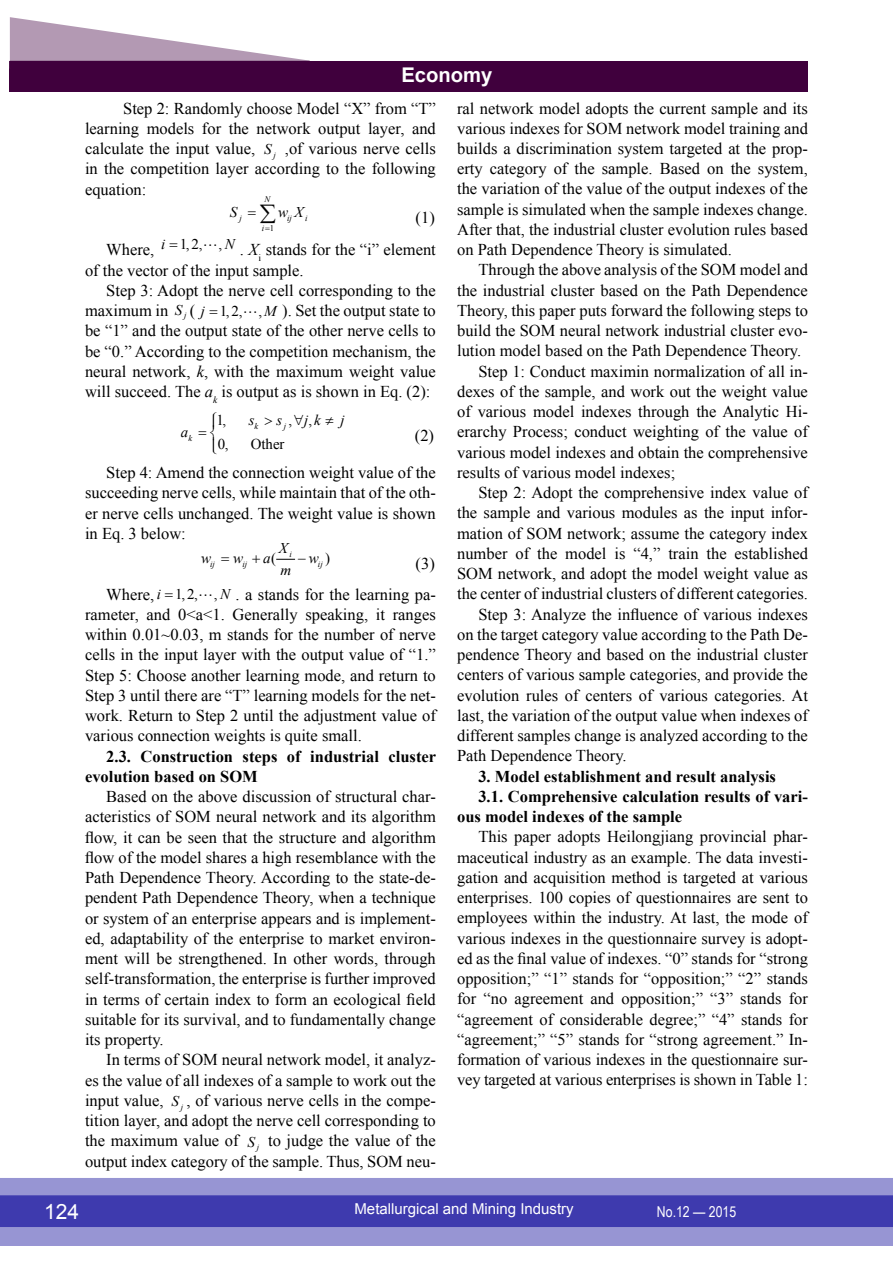
<style>
.page{position:relative;width:893px;height:1263px;background:#fff}
.page>*{position:absolute;margin:0;border:0;box-sizing:border-box;transform-origin:0 0}
.t1{font:21px "Arial";color:#fff}
.t2{font:700 20.25px "Arial";color:#fff}
.t3{font:16.5px/20.2px "Times New Roman";color:#000;text-align:justify}
.t4{font:700 16.5px/20.2px "Times New Roman";color:#000}
.t5{font:15px "Arial";color:#fff}
.t6{font:15px "Times New Roman";color:#000}
.t7{font:15px "Arial Narrow";color:#fff}
.t8{font:italic 15px "Times New Roman";color:#000}
.t9{font:italic 14.85px "Times New Roman";color:#000}
.t10{font:italic 8.7px "Times New Roman";color:#000}
.t11{font:italic 8.55px "Times New Roman";letter-spacing:.005em;color:#000}
.t12{font:8.55px "Times New Roman";color:#000}
.s1{font-style:italic;font-size:14.85px}
.s2{font-style:italic}
.s3{font-size:15px}
.s4{font-style:normal;font-size:16.5px}
.s5{font-style:normal}
.s6{font-size:14.85px}
</style>
<div class="page">
<div style="left:0;top:1178px;width:893px;height:68px;background:#9795d3"></div>
<div style="left:0;top:1195px;width:893px;height:32px;background:#3e3aae;border:2px solid #3e3aae"></div>
<div style="left:10px;top:61px;width:798px;height:30px;background:#40003d"></div>
<svg style="left:10px;top:17px;width:300px;height:44px"></svg>
<svg style="left:277px;top:559px;width:18px;height:1px"></svg>
<p class="t2" style="left:401px;top:61px;width:93px">Economy</p>
<p class="t3" style="left:85px;top:98px;width:352px;text-indent:38px">Step 2: Randomly choose Model “X” from “T” learning models for the network output layer, and calculate the input value, <sub>j</sub></p>
<p class="t3" style="left:457px;top:98px;width:352px">ral network model adopts the current sample and its various indexes for SOM network model training and builds a discrimination system targeted at the prop&shy;erty category of the sample. Based on the system, the variation of the value of the output indexes of the sample is simulated when the sample indexes change.<br>After that, the industrial cluster evolution rules based on Path Dependence Theory is simulated.</p>
<p class="t3" style="left:478px;top:260px;width:331px">Through the above analysis of the SOM model and</p>
<p class="t3" style="left:457px;top:280px;width:352px">the industrial cluster based on the Path Dependence</p>
<p class="t3" style="left:457px;top:300px;width:352px">Theory, this paper puts forward the following steps to</p>
<p class="t3" style="left:457px;top:320px;width:352px">build the SOM neural network industrial cluster evo-</p>
<p class="t3" style="left:457px;top:341px;width:346px">lution model based on the Path Dependence Theory.</p>
<p class="t3" style="left:478px;top:361px;width:331px">Step 1: Conduct maximin normalization of all in-</p>
<p class="t3" style="left:457px;top:381px;width:352px">dexes of the sample, and work out the weight value</p>
<p class="t3" style="left:457px;top:401px;width:352px">of various model indexes through the Analytic Hi-</p>
<p class="t3" style="left:457px;top:422px;width:352px">erarchy Process; conduct weighting of the value of</p>
<p class="t3" style="left:457px;top:442px;width:352px">various model indexes and obtain the comprehensive</p>
<p class="t3" style="left:457px;top:462px;width:220px">results of various model indexes;</p>
<p class="t3" style="left:478px;top:482px;width:331px">Step 2: Adopt the comprehensive index value of</p>
<p class="t3" style="left:457px;top:502px;width:352px">the sample and various modules as the input infor-</p>
<p class="t3" style="left:457px;top:523px;width:352px">mation of SOM network; assume the category index</p>
<p class="t3" style="left:457px;top:543px;width:352px">number of the model is “4,” train the established</p>
<p class="t3" style="left:457px;top:563px;width:352px">SOM network, and adopt the model weight value as</p>
<p class="t3" style="left:457px;top:583px;width:352px">the center of industrial clusters of different categories.</p>
<p class="t3" style="left:478px;top:604px;width:331px">Step 3: Analyze the influence of various indexes</p>
<p class="t3" style="left:457px;top:624px;width:352px">on the target category value according to the Path De-</p>
<p class="t3" style="left:457px;top:644px;width:352px">pendence Theory and based on the industrial cluster</p>
<p class="t3" style="left:457px;top:664px;width:352px">centers of various sample categories, and provide the</p>
<p class="t3" style="left:457px;top:685px;width:352px">evolution rules of centers of various categories. At</p>
<p class="t3" style="left:457px;top:705px;width:352px">last, the variation of the output value when indexes of</p>
<p class="t3" style="left:457px;top:725px;width:352px">different samples change is analyzed according to the</p>
<p class="t3" style="left:457px;top:745px;width:171px">Path Dependence Theory.</p>
<p class="t4" style="left:478px;top:766px;width:299px">3. Model establishment and result analysis</p>
<p class="t4" style="left:478px;top:786px;width:331px">3.1. Comprehensive calculation results of vari-</p>
<p class="t4" style="left:457px;top:806px;width:227px">ous model indexes of the sample</p>
<p class="t3" style="left:457px;top:826px;width:352px;text-indent:21px">This paper adopts Heilongjiang provincial phar&shy;maceutical industry as an example. The data investi&shy;gation and acquisition method is targeted at various enterprises. 100 copies of questionnaires are sent to employees within the industry. At last, the mode of various indexes in the questionnaire survey is adopt&shy;ed as the final value of indexes. “0” stands for “strong opposition;” “1” stands for “opposition;” “2” stands for “no agreement and opposition;” “3” stands for “agreement of considerable degree;” “4” stands for “agreement;” “5” stands for “strong agreement.” In&shy;formation of various indexes in the questionnaire sur&shy;vey targeted at various enterprises is shown in Table 1:</p>
<p class="t3" style="left:85px;top:138px;width:352px;text-indent:179px"><span class="s1">S</span> ,of various nerve cells in the competition layer according to the following equation:</p>
<p class="t12" style="left:270px;top:223px;width:6px">1</p>
<p class="t11" style="left:265px;top:193px;width:7px">N</p>
<p class="t9" style="left:230px;top:202px;width:9px">S</p>
<p class="t9" style="left:278px;top:202px;width:27px">w X</p>
<p class="t3" style="left:416px;top:207px;width:21px">(1)</p>
<p class="t11" style="left:239px;top:212px;width:4px">j</p>
<p class="t11" style="left:287px;top:212px;width:6px">ij</p>
<p class="t11" style="left:305px;top:212px;width:4px">i</p>
<p class="t11" style="left:262px;top:222px;width:4px">i</p>
<p class="t3" style="left:85px;top:239px;width:352px;text-indent:95px"><sup>1,</sup> <sup>2,</sup> <sup>,</sup> . <span class="s2">X</span><sub>i</sub> stands for the “i” element of the vector of the input sample.</p>
<p class="t3" style="left:85px;top:280px;width:352px;text-indent:21px">Step 3: Adopt the nerve cell corresponding to the maximum in <sub>j</sub></p>
<p class="t3" style="left:106px;top:239px;width:61px">Where, <sup>i</sup></p>
<p class="t9" style="left:225px;top:234px;width:12px">N</p>
<p class="t3" style="left:85px;top:300px;width:352px;text-indent:135px"><span class="s3">1, 2, ,</span> ). Set the output state to be “1” and the output state of the other nerve cells to be “0.” According to the competition mechanism, the neural network, <span class="s2">k</span>, with the maximum weight value will succeed. The <span class="s2">a</span><sub>k</sub> is output as is shown in Eq. (2):</p>
<p class="t6" style="left:216px;top:409px;width:11px">1,</p>
<p class="t6" style="left:277px;top:409px;width:37px"><span class="s2">s</span> , ,</p>
<p class="t6" style="left:218px;top:434px;width:12px">0,</p>
<p class="t6" style="left:251px;top:434px;width:35px">Other</p>
<p class="t9" style="left:175px;top:299px;width:32px">S<span class="s4">(</span><span class="s3">j</span></p>
<p class="t8" style="left:264px;top:301px;width:14px">M</p>
<p class="t8" style="left:294px;top:409px;width:53px">∀j k ≠ j</p>
<p class="t8" style="left:249px;top:409px;width:7px">s</p>
<p class="t10" style="left:254px;top:420px;width:5px">k</p>
<p class="t10" style="left:284px;top:420px;width:4px">j</p>
<p class="t8" style="left:181px;top:421px;width:9px">a</p>
<p class="t3" style="left:415px;top:425px;width:21px">(2)</p>
<p class="t3" style="left:85px;top:462px;width:352px;text-indent:21px">Step 4: Amend the connection weight value of the succeeding nerve cells, while maintain that of the oth&shy;er nerve cells unchanged. The weight value is shown in Eq. 3 below:</p>
<p class="t9" style="left:298px;top:548px;width:34px">−w <span class="s5">)</span></p>
<p class="t10" style="left:188px;top:432px;width:5px">k</p>
<p class="t9" style="left:279px;top:538px;width:11px">X</p>
<p class="t9" style="left:263px;top:548px;width:14px">a<span class="s5">(</span></p>
<p class="t11" style="left:289px;top:548px;width:4px">i</p>
<p class="t9" style="left:201px;top:548px;width:12px">w</p>
<p class="t9" style="left:233px;top:548px;width:12px">w</p>
<p class="t9" style="left:280px;top:559px;width:12px">m</p>
<p class="t3" style="left:416px;top:553px;width:21px">(3)</p>
<p class="t11" style="left:210px;top:558px;width:6px">ij</p>
<p class="t11" style="left:242px;top:558px;width:6px">ij</p>
<p class="t11" style="left:318px;top:558px;width:6px">ij</p>
<p class="t3" style="left:85px;top:584px;width:352px;text-indent:90px"><span class="s6">1, 2, ,</span> . a stands for the learning pa&shy;rameter, and 0&lt;a&lt;1. Generally speaking, it ranges within 0.01~0.03, m stands for the number of nerve cells in the input layer with the output value of “1.” Step 5: Choose another learning mode, and return to Step 3 until there are “T” learning models for the net&shy;work. Return to Step 2 until the adjustment value of various connection weights is quite small.</p>
<p class="t4" style="left:85px;top:745px;width:353px;text-indent:21px">2.3. Construction steps of industrial cluster evolution based on SOM</p>
<p class="t3" style="left:85px;top:786px;width:352px;text-indent:21px">Based on the above discussion of structural char&shy;acteristics of SOM neural network and its algorithm flow, it can be seen that the structure and algorithm flow of the model shares a high resemblance with the Path Dependence Theory. According to the state-de&shy;pendent Path Dependence Theory, when a technique or system of an enterprise appears and is implement&shy;ed, adaptability of the enterprise to market environ&shy;ment will be strengthened. In other words, through self-transformation, the enterprise is further improved in terms of certain index to form an ecological field suitable for its survival, and to fundamentally change its property.</p>
<p class="t3" style="left:85px;top:1049px;width:352px;text-indent:21px">In terms of SOM neural network model, it analyz&shy;es the value of all indexes of a sample to work out the input value, <sub>j</sub></p>
<p class="t3" style="left:106px;top:584px;width:56px">Where, <span class="s1">i</span></p>
<p class="t9" style="left:220px;top:584px;width:12px">N</p>
<p class="t3" style="left:85px;top:1090px;width:352px;text-indent:86px"><span class="s1">S</span> , of various nerve cells in the compe&shy;tition layer, and adopt the nerve cell corresponding to the maximum value of <sub>j</sub></p>
<p class="t3" style="left:85px;top:1130px;width:352px;text-align:right"><span class="s1">S</span> to judge the value of the<br>output index category of the sample. Thus, SOM neu-</p>
<p class="t1" style="left:44px;top:1197px;width:37px">124</p>
<p class="t5" style="left:354px;top:1199px;width:221px">Metallurgical and Mining Industry</p>
<p class="t7" style="left:657px;top:1201px;width:81px">No.12 — 2015</p>
</div>
